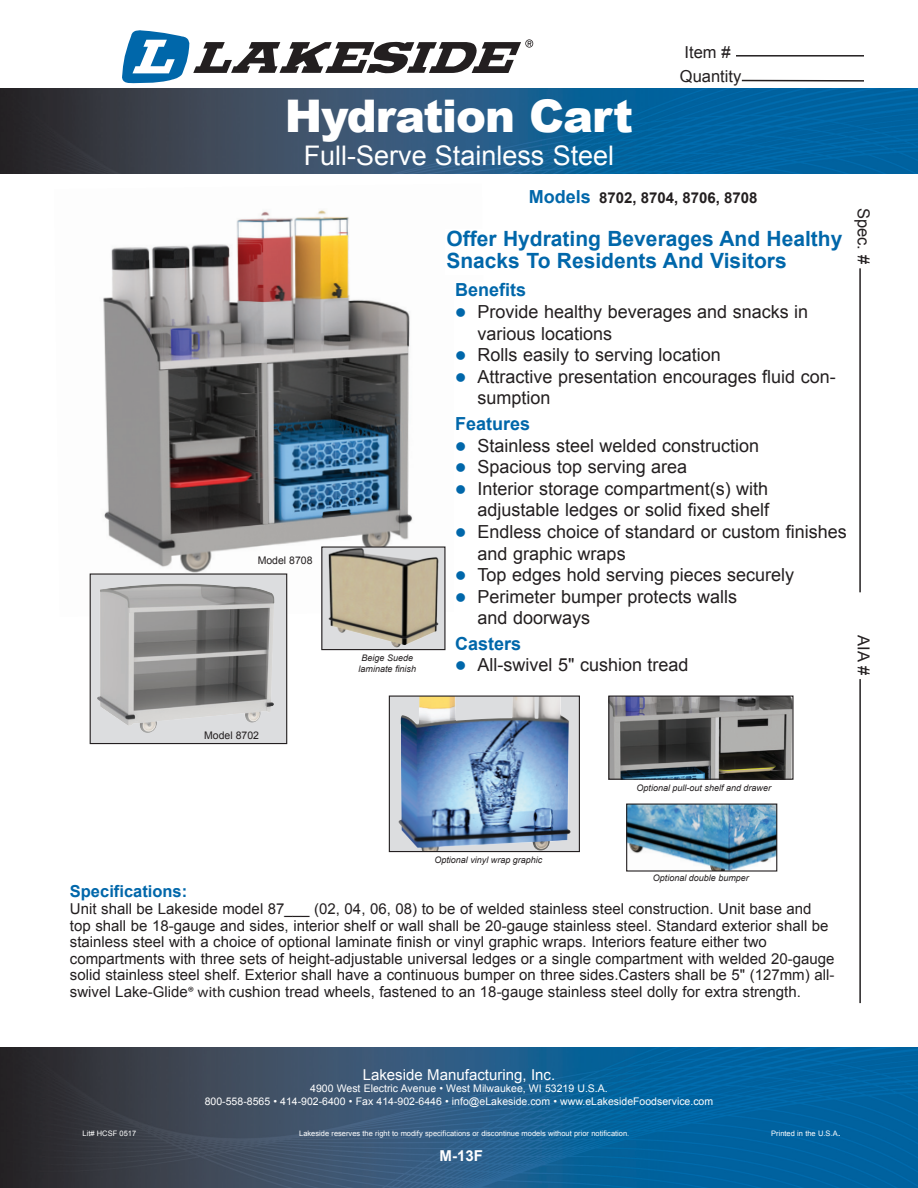
<style>
.page{position:relative;width:918px;height:1188px;background:#fff}
.page>*{position:absolute;margin:0;border:0;box-sizing:border-box;transform-origin:0 0}
.t1{font:900 45px "Arial";letter-spacing:-.025em;color:#fff}
.t2{font:27px "Arial";color:#fff}
.t3{font:700 21px/22.5px "Arial";color:#0067aa}
.t4{font:18px/21.6px "Arial";color:#231f20}
.t5{font:700 18px "Arial";color:#0067aa}
.t6{font:16.5px "Arial";color:#231f20}
.t7{font:700 16.5px "Arial";color:#0067aa}
.t8{font:15px/16.5px "Arial";color:#231f20}
.t9{font:15px "Arial";color:#fff}
.t10{font:700 15px "Arial";color:#231f20}
.t11{font:700 15px "Arial";color:#fff}
.t12{font:10.5px "Arial";color:#fff}
.t13{font:10.5px "Arial";color:#231f20}
.t14{font:italic 9px "Arial";color:#231f20}
.t15{font:7.5px "Arial";color:#fff}
.s1{color:#0067aa}
.s2{font-family:"Myriad Pro"}
.s3{font-size:10.5px}
</style>
<div class="page">
<hr style="left:859px;top:679px;width:2px;height:324px;background:#231f20">
<hr style="left:859px;top:268px;width:2px;height:324px;background:#231f20">
<hr style="left:736px;top:55px;width:128px;height:2px;background:#231f20">
<img style="left:89px;top:210px;width:324px;height:407px">
<hr style="left:742px;top:80px;width:122px;height:2px;background:#231f20">
<img style="left:0;top:1047px;width:918px;height:141px">
<img style="left:0;top:89px;width:918px;height:84px">
<div style="left:90px;top:574px;width:197px;height:170px;background:#dcdddf"></div>
<img style="left:97px;top:584px;width:177px;height:149px">
<div style="left:90px;top:573px;width:197px;height:171px;border:1px solid #231f20"></div>
<img style="left:610px;top:698px;width:182px;height:80px">
<div style="left:608px;top:696px;width:186px;height:84px;border:1px solid #231f20"></div>
<div style="left:389px;top:696px;width:190px;height:156px;background:#dcdddf"></div>
<img style="left:398px;top:698px;width:173px;height:152px">
<div style="left:389px;top:696px;width:191px;height:156px;border:1px solid #231f20"></div>
<img style="left:628px;top:806px;width:147px;height:64px">
<div style="left:626px;top:804px;width:151px;height:68px;border:1px solid #231f20"></div>
<img style="left:323px;top:548px;width:121px;height:100px">
<div style="left:321px;top:546px;width:125px;height:104px;border:1px solid #231f20"></div>
<svg style="left:122px;top:30px;width:411px;height:54px"></svg>
<p class="t1" style="left:285px;top:83px;width:350px">Hydration Cart</p>
<p class="t2" style="left:304px;top:137px;width:312px">Full-Serve Stainless Steel</p>
<p class="t6" style="left:685px;top:41px;width:48px">Item #</p>
<p class="t6" style="left:680px;top:65px;width:63px">Quantity</p>
<p class="t13" style="left:258px;top:553px;width:56px">Model 8708</p>
<p class="t14" style="left:362px;top:652px;width:53px">Beige Suede</p>
<p class="t14" style="left:359px;top:663px;width:59px">laminate finish</p>
<p class="t5" style="left:529px;top:185px;width:64px">Models</p>
<p class="t10" style="left:599px;top:187px;width:160px">8702, 8704, 8706, 8708</p>
<p class="t3" style="left:446px;top:228px;width:397px">Offer Hydrating Beverages And Healthy<br>Snacks To Residents And Visitors</p>
<p class="t5" style="left:455px;top:278px;width:73px">Benefits</p>
<p class="t4" style="left:455px;top:301px;width:355px"><span class="s1">●</span> Provide healthy beverages and snacks in</p>
<p class="t4" style="left:478px;top:323px;width:136px">various locations</p>
<p class="t4" style="left:455px;top:344px;width:267px"><span class="s1">●</span> Rolls easily to serving location</p>
<p class="t4" style="left:478px;top:366px;width:360px;text-indent:-22px"><span class="s1">●</span> Attractive presentation encourages fluid con&shy;sumption</p>
<p class="t5" style="left:455px;top:412px;width:77px">Features</p>
<p class="t4" style="left:455px;top:435px;width:306px"><span class="s1">●</span> Stainless steel welded construction</p>
<p class="t4" style="left:455px;top:456px;width:234px"><span class="s1">●</span> Spacious top serving area</p>
<p class="t4" style="left:455px;top:478px;width:315px"><span class="s1">●</span> Interior storage compartment(s) with</p>
<p class="t4" style="left:478px;top:499px;width:293px">adjustable ledges or solid fixed shelf</p>
<p class="t4" style="left:455px;top:521px;width:393px"><span class="s1">●</span> Endless choice of standard or custom finishes</p>
<p class="t4" style="left:478px;top:543px;width:150px">and graphic wraps</p>
<p class="t4" style="left:455px;top:564px;width:341px"><span class="s1">●</span> Top edges hold serving pieces securely</p>
<p class="t4" style="left:455px;top:586px;width:284px"><span class="s1">●</span> Perimeter bumper protects walls</p>
<p class="t4" style="left:478px;top:607px;width:114px">and doorways</p>
<p class="t5" style="left:455px;top:632px;width:68px">Casters</p>
<p class="t4" style="left:455px;top:655px;width:235px"><span class="s1">●</span> All-swivel 5" cushion tread</p>
<p class="t6" style="left:875px;top:208px;width:58px;rotate:90deg">Spec. #</p>
<p class="t6" style="left:875px;top:635px;width:41px;rotate:90deg">AIA #</p>
<p class="t13" style="left:204px;top:728px;width:56px">Model 8702</p>
<p class="t14" style="left:637px;top:782px;width:136px">Optional pull-out shelf and drawer</p>
<p class="t7" style="left:70px;top:880px;width:119px">Specifications:</p>
<p class="t14" style="left:434px;top:854px;width:110px">Optional vinyl wrap graphic</p>
<p class="t14" style="left:653px;top:872px;width:98px">Optional double bumper</p>
<p class="t8" style="left:70px;top:901px;width:760px">Unit shall be Lakeside model 87___ (02, 04, 06, 08) to be of welded stainless steel construction. Unit base and top shall be 18-gauge and sides, interior shelf or wall shall be 20-gauge stainless steel. Standard exterior shall be stainless steel with a choice of optional laminate finish or vinyl graphic wraps. Interiors feature either two</p>
<p class="t8" style="left:70px;top:951px;width:766px;text-align:justify">compartments with three sets of height-adjustable universal ledges or a single compartment with welded 20-gauge solid stainless steel shelf. Exterior shall have a continuous bumper on three sides.Casters shall be 5" (127mm) all&shy;swivel Lake-Glide<span class="s2">® with</span> cushion tread wheels, fastened to an 18-gauge stainless steel dolly for extra strength.</p>
<p class="t9" style="left:363px;top:1064px;width:194px">Lakeside Manufacturing, Inc.</p>
<p class="t12" style="left:310px;top:1082px;width:299px">4900 West Electric Avenue • West Milwaukee, WI 53219 U.S.A.</p>
<p class="t12" style="left:205px;top:1094px;width:510px">800-558-8565 • 414-902-6400 • Fax 414-902-6446 • info@eLakeside.com • www.eLakesideFoodservice.com</p>
<p class="t15" style="left:82px;top:1128px;width:55px">Lit# HCSF 0517</p>
<p class="t15" style="left:299px;top:1128px;width:332px">Lakeside reserves the right to modify specifications or discontinue models without prior notification.</p>
<p class="t15" style="left:771px;top:1128px;width:71px">Printed in the U.S.A<span class="s3">.</span></p>
<p class="t11" style="left:440px;top:1146px;width:45px">M-13F</p>
</div>
